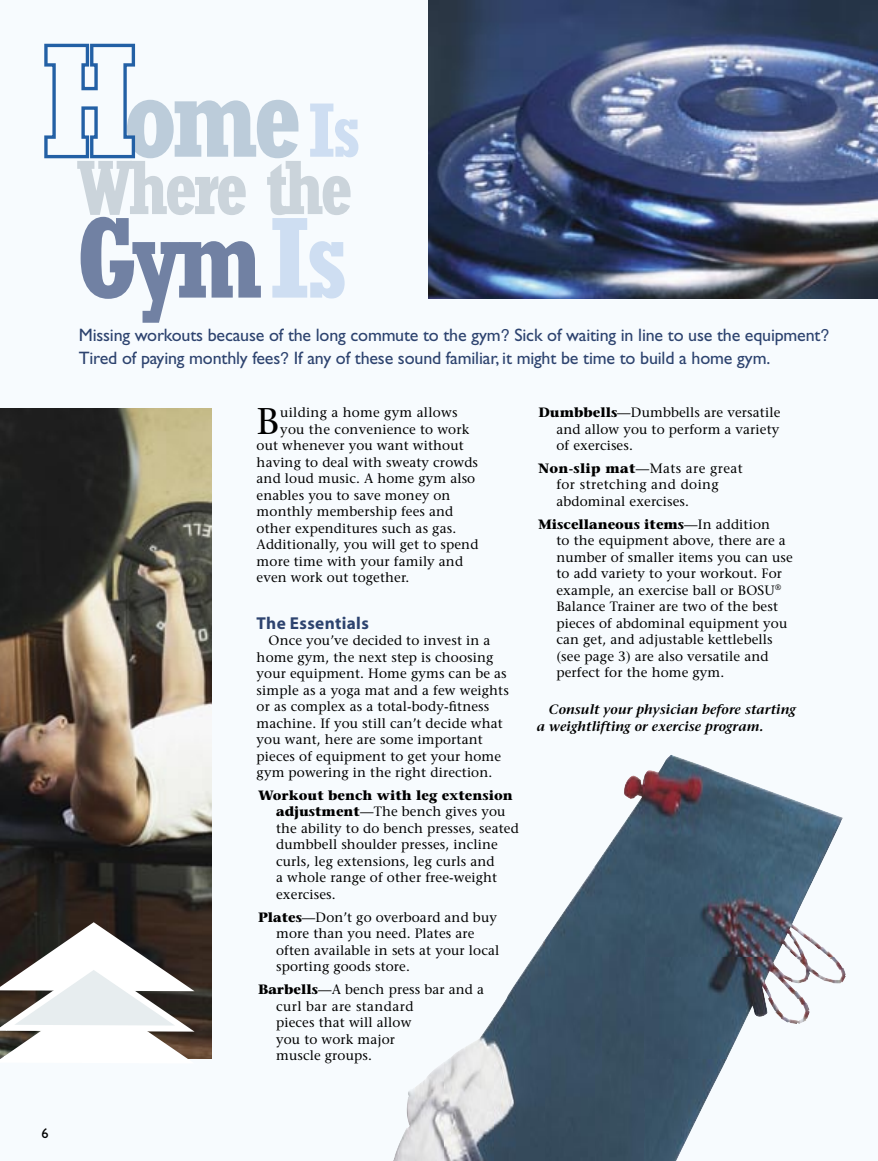
<style>
.page{position:relative;width:878px;height:1161px;background:#f7fbfe}
.page>*{position:absolute;margin:0;border:0;box-sizing:border-box;transform-origin:0 0}
.t1{font:700 condensed 153.6px "Rockwell";color:#f7fbfe}
.t2{font:700 condensed 113.25px "Rockwell";color:#7181a3}
.t3{font:700 condensed 112.95px "Rockwell";color:#bcccda}
.t4{font:700 condensed 75.75px "Rockwell";letter-spacing:-.05em;color:#cbd4db}
.t5{font:37.05px "Stone Serif";color:#000}
.t6{font:18px/22.5px "Gill Sans";letter-spacing:-.01em;color:#2d436f}
.t7{font:700 17.25px "Myriad";letter-spacing:.02em;color:#2d436f}
.t8{font:14.25px "Gill Sans";color:#000}
.t9{font:13.5px/16.5px "Stone Serif";letter-spacing:.01em;color:#000}
.t10{font:italic 600 13.5px/16.5px "Stone Serif";color:#000}
.t11{font:13.5px/16.5px "Stone Serif";letter-spacing:.03em;color:#000}
.s1{font-size:75.75px;color:#cedef2}
.s2{color:#cedef2}
.s3{font-family:"Helvetica Neue";font-size:16.5px}
.s4{font-weight:700}
</style>
<div class="page">
<img style="left:0;top:409px;width:212px;height:650px">
<img style="left:429px;top:0;width:449px;height:299px">
<svg style="left:0;top:922px;width:194px;height:137px"></svg>
<img style="left:645px;top:755px;width:200px;height:304px">
<img style="left:594px;top:775px;width:51px;height:386px">
<img style="left:544px;top:868px;width:50px;height:293px">
<img style="left:494px;top:941px;width:50px;height:220px">
<img style="left:443px;top:1017px;width:51px;height:144px">
<img style="left:644px;top:1059px;width:83px;height:102px">
<img style="left:393px;top:1064px;width:50px;height:97px">
<svg style="left:44px;top:43px;width:92px;height:116px"></svg>
<h1 class="t1" style="left:44px;top:10px;width:93px">H</h1>
<h3 class="t3" style="left:123px;top:50px;width:239px">ome<span class="s1">Is</span></h3>
<h3 class="t4" style="left:76px;top:143px;width:277px">Where the</h3>
<h2 class="t2" style="left:76px;top:191px;width:273px">Gym <span class="s2">Is</span></h2>
<h3 class="t6" style="left:79px;top:324px;width:752px">Missing workouts because of the long commute to the gym<span class="s3">?</span> Sick of waiting in line to use the equipment<span class="s3">?<br></span>Tired of paying monthly fees<span class="s3">?</span> If any of these sound familiar, it might be time to build a home gym.</h3>
<p class="t8" style="left:42px;top:1125px;width:9px">6</p>
<h3 class="t5" style="left:256px;top:398px;width:24px">B</h3>
<p class="t9" style="left:280px;top:404px;width:179px">uilding a home gym allows</p>
<p class="t9" style="left:280px;top:420px;width:190px">you the convenience to work</p>
<p class="t9" style="left:256px;top:437px;width:209px">out whenever you want without</p>
<p class="t9" style="left:256px;top:453px;width:223px">having to deal with sweaty crowds</p>
<p class="t9" style="left:256px;top:470px;width:220px">and loud music. A home gym also</p>
<p class="t9" style="left:256px;top:486px;width:195px">enables you to save money on</p>
<p class="t9" style="left:256px;top:503px;width:198px">monthly membership fees and</p>
<p class="t9" style="left:256px;top:519px;width:201px">other expenditures such as gas.</p>
<p class="t9" style="left:256px;top:536px;width:223px">Additionally, you will get to spend</p>
<p class="t9" style="left:256px;top:552px;width:208px">more time with your family and</p>
<p class="t9" style="left:256px;top:569px;width:154px">even work out together.</p>
<p class="t7" style="left:256px;top:614px;width:114px">The Essentials</p>
<p class="t9" style="left:256px;top:632px;width:254px;text-indent:12px">Once you’ve decided to invest in a home gym, the next step is choosing your equipment. Home gyms can be as simple as a yoga mat and a few weights or as complex as a total-body-fitness machine. If you still can’t decide what you want, here are some important pieces of equipment to get your home gym powering in the right direction.</p>
<p class="t9" style="left:276px;top:787px;width:244px;text-indent:-18px"><span class="s4">Workout bench with leg extension adjustment</span>—The bench gives you the ability to do bench presses, seated dumbbell shoulder presses, incline curls, leg extensions, leg curls and<br>a whole range of other free-weight exercises.</p>
<p class="t9" style="left:276px;top:909px;width:224px;text-indent:-18px"><span class="s4">Plates</span>—Don’t go overboard and buy more than you need. Plates are often available in sets at your local sporting goods store.</p>
<p class="t9" style="left:276px;top:981px;width:209px;text-indent:-18px"><span class="s4">Barbells</span>—A bench press bar and a curl bar are standard<br>pieces that will allow<br>you to work major<br>muscle groups.</p>
<p class="t9" style="left:556px;top:404px;width:225px;text-align:justify;text-indent:-18px"><span class="s4">Dumbbells</span>—Dumbbells are versatile and allow you to perform a variety of exercises.</p>
<p class="t11" style="left:556px;top:460px;width:188px;text-indent:-18px"><span class="s4">Non-slip mat</span>—Mats are great for stretching and doing abdominal exercises.</p>
<p class="t9" style="left:556px;top:516px;width:238px;text-indent:-18px"><span class="s4">Miscellaneous items</span>—In addition<br>to the equipment above, there are a number of smaller items you can use to add variety to your workout. For example, an exercise ball or BOSU<sup>® </sup>Balance Trainer are two of the best pieces of abdominal equipment you can get, and adjustable kettlebells (see page 3) are also versatile and perfect for the home gym.</p>
<p class="t10" style="left:537px;top:701px;width:260px;text-indent:12px">Consult your physician before starting a weightlifting or exercise program.</p>
</div>
